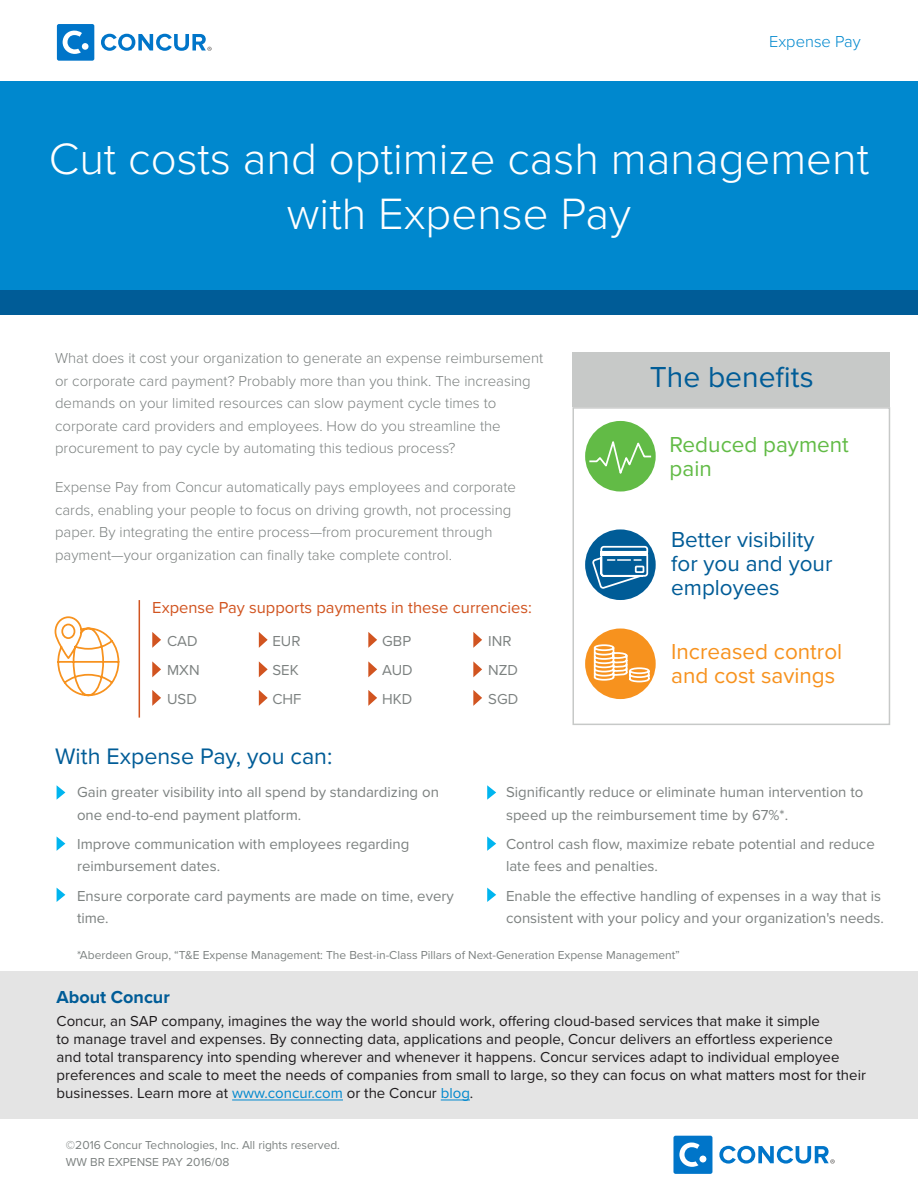
<style>
.page{position:relative;width:918px;height:1188px;background:#fff}
.page>*{position:absolute;margin:0;border:0;box-sizing:border-box;transform-origin:0 0}
.t1{font:300 45.45px/54.6px "Proxima Nova";color:#fff;text-align:center}
.t2{font:30px "Proxima Nova";color:#005c97}
.t3{font:23.25px "Proxima Nova";color:#005c97}
.t4{font:22.5px/24px "Proxima Nova";color:#005c97}
.t5{font:22.5px/24px "Proxima Nova";color:#f7921e}
.t6{font:22.5px/24px "Proxima Nova";color:#62bb46}
.t7{font:700 18px "Proxima Nova";color:#005c97}
.t8{font:16.5px "Proxima Nova";color:#d15420}
.t9{font:300 16.5px "Proxima Nova";color:#0088ce}
.t10{font:300 15px/22.5px "Proxima Nova";color:#7c8180}
.t11{font:15px/29.2px "Proxima Nova";color:#7c8180}
.t12{font:15px/18px "Proxima Nova";color:#1e1b1d}
.t13{font:12px/16.4px "Proxima Nova";color:#7c8180}
.s1{color:#0088ce}
</style>
<div class="page">
<div style="left:585px;top:421px;width:71px;height:71px;background:#62bb46;border-radius:50%"></div>
<div style="left:0;top:290px;width:918px;height:25px;background:#005c97"></div>
<div style="left:0;top:81px;width:918px;height:209px;background:#0088ce"></div>
<svg style="left:57px;top:24px;width:37px;height:37px"></svg>
<svg style="left:101px;top:34px;width:111px;height:17px"></svg>
<div style="left:585px;top:529px;width:71px;height:71px;background:#005c97;border-radius:50%"></div>
<div style="left:585px;top:629px;width:71px;height:70px;background:#f7921e;border-radius:50%"></div>
<div style="left:572px;top:352px;width:318px;height:55px;background:#c7c9c8"></div>
<div style="left:572px;top:407px;width:318px;height:318px;border:2px solid #c7c9c8"></div>
<svg style="left:588px;top:435px;width:64px;height:44px"></svg>
<svg style="left:591px;top:545px;width:58px;height:45px"></svg>
<svg style="left:593px;top:643px;width:58px;height:40px"></svg>
<div style="left:0;top:972px;width:918px;height:147px;background:#e4e4e4"></div>
<hr style="left:232px;top:1100px;width:111px;height:1px;background:#0088ce">
<svg style="left:441px;top:1100px;width:29px;height:1px"></svg>
<svg style="left:673px;top:1136px;width:39px;height:38px"></svg>
<svg style="left:719px;top:1146px;width:116px;height:18px"></svg>
<svg style="left:54px;top:616px;width:66px;height:81px"></svg>
<hr style="left:139px;top:600px;width:1px;height:118px;background:#d15420">
<svg style="left:152px;top:632px;width:9px;height:16px"></svg>
<svg style="left:152px;top:661px;width:9px;height:16px"></svg>
<svg style="left:152px;top:690px;width:9px;height:16px"></svg>
<svg style="left:259px;top:632px;width:9px;height:16px"></svg>
<svg style="left:259px;top:661px;width:9px;height:16px"></svg>
<svg style="left:259px;top:690px;width:9px;height:16px"></svg>
<svg style="left:368px;top:632px;width:9px;height:16px"></svg>
<svg style="left:368px;top:661px;width:9px;height:16px"></svg>
<svg style="left:368px;top:690px;width:9px;height:16px"></svg>
<svg style="left:473px;top:632px;width:9px;height:16px"></svg>
<svg style="left:473px;top:661px;width:9px;height:16px"></svg>
<svg style="left:473px;top:690px;width:9px;height:16px"></svg>
<svg style="left:57px;top:785px;width:8px;height:15px"></svg>
<svg style="left:57px;top:837px;width:8px;height:14px"></svg>
<svg style="left:57px;top:888px;width:8px;height:14px"></svg>
<svg style="left:487px;top:785px;width:9px;height:15px"></svg>
<svg style="left:487px;top:836px;width:9px;height:15px"></svg>
<svg style="left:487px;top:888px;width:9px;height:14px"></svg>
<p class="t9" style="left:769px;top:32px;width:93px">Expense Pay</p>
<h1 class="t1" style="left:49px;top:133px;width:822px">Cut costs and optimize cash management with Expense Pay</h1>
<p class="t10" style="left:55px;top:347px;width:490px">What does it cost your organization to generate an expense reimbursement or corporate card payment? Probably more than you think. The increasing demands on your limited resources can slow payment cycle times to corporate card providers and employees. How do you streamline the procurement to pay cycle by automating this tedious process?</p>
<p class="t10" style="left:55px;top:476px;width:462px">Expense Pay from Concur automatically pays employees and corporate cards, enabling your people to focus on driving growth, not processing paper. By integrating the entire process—from procurement through payment—your organization can finally take complete control.</p>
<p class="t8" style="left:152px;top:598px;width:381px">Expense Pay supports payments in these currencies:</p>
<p class="t11" style="left:272px;top:626px;width:31px">EUR<br>SEK<br>CHF</p>
<p class="t11" style="left:382px;top:626px;width:32px;text-align:justify">GBP AUD HKD</p>
<p class="t11" style="left:488px;top:626px;width:31px">INR<br>NZD<br>SGD</p>
<p class="t11" style="left:167px;top:626px;width:34px">CAD<br>MXN<br>USD</p>
<h3 class="t3" style="left:55px;top:743px;width:279px">With Expense Pay, you can:</h3>
<h2 class="t2" style="left:650px;top:359px;width:165px">The benefits</h2>
<h3 class="t6" style="left:670px;top:433px;width:181px">Reduced payment pain</h3>
<h3 class="t4" style="left:671px;top:528px;width:163px">Better visibility for you and your employees</h3>
<h3 class="t5" style="left:671px;top:640px;width:173px">Increased control and cost savings</h3>
<p class="t11" style="left:77px;top:781px;width:363px;line-height:22.5px">Gain greater visibility into all spend by standardizing on one end-to-end payment platform.</p>
<p class="t11" style="left:77px;top:833px;width:334px;line-height:22.5px">Improve communication with employees regarding reimbursement dates.</p>
<p class="t11" style="left:77px;top:885px;width:378px;line-height:22.5px">Ensure corporate card payments are made on time, every time.</p>
<p class="t11" style="left:506px;top:781px;width:359px;line-height:22.5px">Significantly reduce or eliminate human intervention to speed up the reimbursement time by 67%*.</p>
<p class="t11" style="left:506px;top:833px;width:370px;line-height:22.5px">Control cash flow, maximize rebate potential and reduce late fees and penalties.</p>
<p class="t11" style="left:506px;top:885px;width:380px;line-height:22.5px">Enable the effective handling of expenses in a way that is consistent with your policy and your organization's needs.</p>
<p class="t13" style="left:77px;top:947px;width:604px">*Aberdeen Group, “T&amp;E Expense Management: The Best-in-Class Pillars of Next-Generation Expense Management”</p>
<p class="t7" style="left:57px;top:986px;width:115px">About Concur</p>
<p class="t12" style="left:57px;top:1012px;width:811px">Concur, an SAP company, imagines the way the world should work, offering cloud-based services that make it simple<br>to manage travel and expenses. By connecting data, applications and people, Concur delivers an effortless experience<br>and total transparency into spending wherever and whenever it happens. Concur services adapt to individual employee preferences and scale to meet the needs of companies from small to large, so they can focus on what matters most for their businesses. Learn more at <span class="s1">www.concur.com</span> or the Concur <span class="s1">blog</span>.</p>
<p class="t13" style="left:66px;top:1137px;width:276px">©2016 Concur Technologies, Inc. All rights reserved.<br>WW BR EXPENSE PAY 2016/08</p>
</div>
